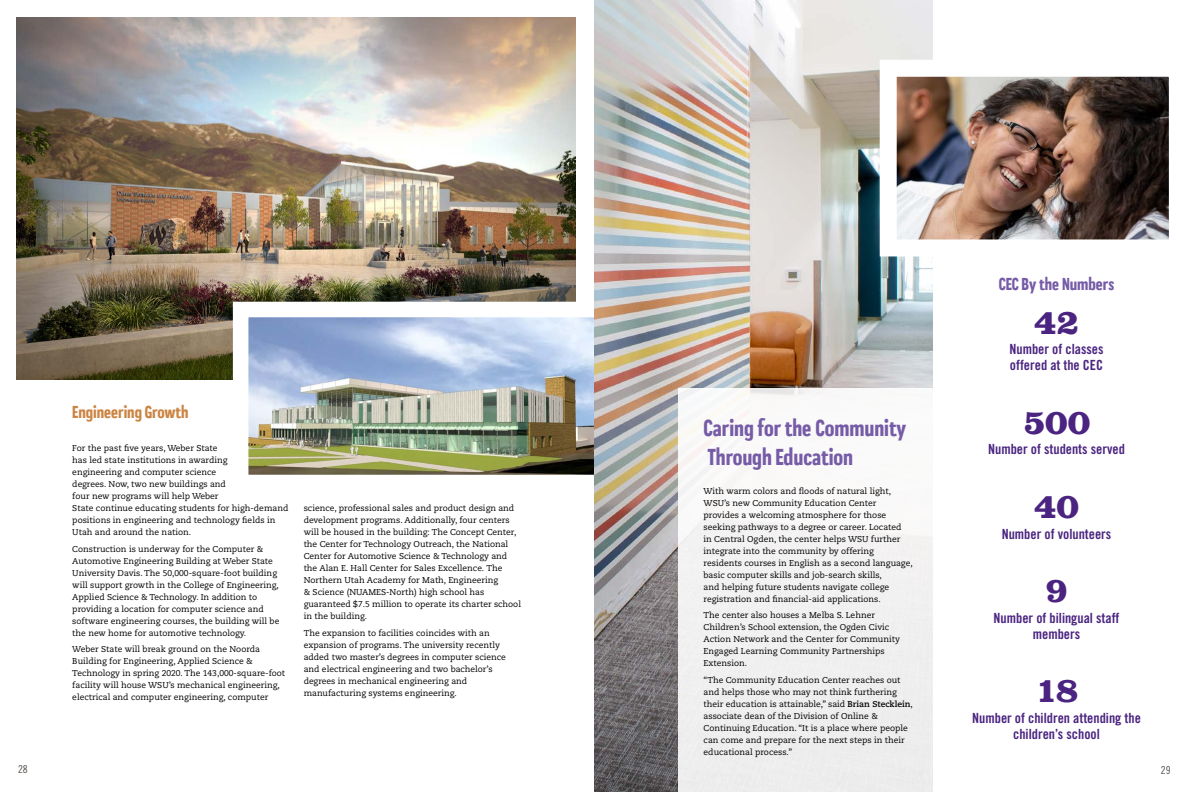
<style>
.page{position:relative;width:1188px;height:792px;background:#fff}
.page>*{position:absolute;margin:0;border:0;box-sizing:border-box;transform-origin:0 0}
.t1{font:700 36px "Clarendon T Extr";color:#4a2480}
.t2{font:700 condensed 24px/28.8px "Praktika";color:#765ba7}
.t3{font:700 condensed 18px "Praktika";color:#cc8442}
.t4{font:700 condensed 18px "Praktika";color:#765ba7}
.t5{font:14px/16px "Trade Gothic LT Std Bd Cn 20";color:#4a2480;text-align:center}
.t6{font:11px "Trade Gothic LT Std Cn 18";color:#544b46}
.t7{font:8.5px/12px "Caecilia LT Std";color:#000}
.s1{font-weight:700}
</style>
<div class="page">
<img style="left:16px;top:17px;width:560px;height:362px">
<img style="left:225px;top:294px;width:369px;height:181px">
<img style="left:594px;top:0;width:339px;height:792px">
<div style="left:678px;top:388px;width:255px;height:404px;background:#f2f1f1"></div>
<img style="left:871px;top:51px;width:298px;height:214px">
<h3 class="t3" style="left:72px;top:398px;width:118px">Engineering Growth</h3>
<p class="t7" style="left:72px;top:442px;width:218px">For the past five years, Weber State<br>has led state institutions in awarding<br>engineering and computer science<br>degrees. Now, two new buildings and<br>four new programs will help Weber<br>State continue educating students for high-demand positions in engineering and technology fields in Utah and around the nation.</p>
<p class="t7" style="left:72px;top:543px;width:209px">Construction is underway for the Computer &amp; Automotive Engineering Building at Weber State University Davis. The 50,000-square-foot building will support growth in the College of Engineering, Applied Science &amp; Technology. In addition to providing a location for computer science and software engineering courses, the building will be the new home for automotive technology.</p>
<p class="t7" style="left:72px;top:644px;width:214px">Weber State will break ground on the Noorda Building for Engineering, Applied Science &amp; Technology in spring 2020. The 143,000-square-foot facility will house WSU’s mechanical engineering, electrical and computer engineering, computer</p>
<p class="t7" style="left:304px;top:503px;width:219px">science, professional sales and product design and development programs. Additionally, four centers will be housed in the building: The Concept Center, the Center for Technology Outreach, the National Center for Automotive Science &amp; Technology and the Alan E. Hall Center for Sales Excellence. The Northern Utah Academy for Math, Engineering<br>&amp; Science (NUAMES-North) high school has guaranteed $7.5 million to operate its charter school in the building.</p>
<p class="t7" style="left:304px;top:627px;width:204px">The expansion to facilities coincides with an expansion of programs. The university recently added two master’s degrees in computer science and electrical engineering and two bachelor’s degrees in mechanical engineering and manufacturing systems engineering.</p>
<h2 class="t2" style="left:704px;top:412px;width:204px">Caring for the Community<br>Through Education</h2>
<p class="t7" style="left:704px;top:485px;width:211px">With warm colors and floods of natural light, WSU’s new Community Education Center provides a welcoming atmosphere for those seeking pathways to a degree or career. Located<br>in Central Ogden, the center helps WSU further integrate into the community by offering residents courses in English as a second language, basic computer skills and job-search skills,<br>and helping future students navigate college registration and financial-aid applications.</p>
<p class="t7" style="left:704px;top:609px;width:198px">The center also houses a Melba S. Lehner Children’s School extension, the Ogden Civic Action Network and the Center for Community Engaged Learning Community Partnerships Extension.</p>
<p class="t7" style="left:704px;top:674px;width:211px">“The Community Education Center reaches out and helps those who may not think furthering their education is attainable,” said <span class="s1">Brian Stecklein</span>, associate dean of the Division of Online &amp; Continuing Education. “It is a place where people can come and prepare for the next steps in their educational process.”</p>
<h3 class="t4" style="left:999px;top:270px;width:117px">CEC By the Numbers</h3>
<h1 class="t1" style="left:1034px;top:301px;width:47px">42</h1>
<h3 class="t5" style="left:1010px;top:341px;width:96px;text-align:left">Number of classes offered at the CEC</h3>
<h1 class="t1" style="left:1023px;top:401px;width:69px">500</h1>
<h3 class="t5" style="left:988px;top:441px;width:138px">Number of students served</h3>
<h1 class="t1" style="left:1034px;top:485px;width:47px">40</h1>
<h3 class="t5" style="left:1002px;top:525px;width:111px">Number of volunteers</h3>
<h1 class="t1" style="left:1045px;top:570px;width:24px">9</h1>
<h3 class="t5" style="left:994px;top:610px;width:127px">Number of bilingual staff members</h3>
<h1 class="t1" style="left:1035px;top:670px;width:45px">18</h1>
<h3 class="t5" style="left:972px;top:710px;width:170px">Number of children attending the children’s school</h3>
<p class="t6" style="left:18px;top:763px;width:11px">28</p>
<p class="t6" style="left:1161px;top:764px;width:11px">29</p>
</div>
